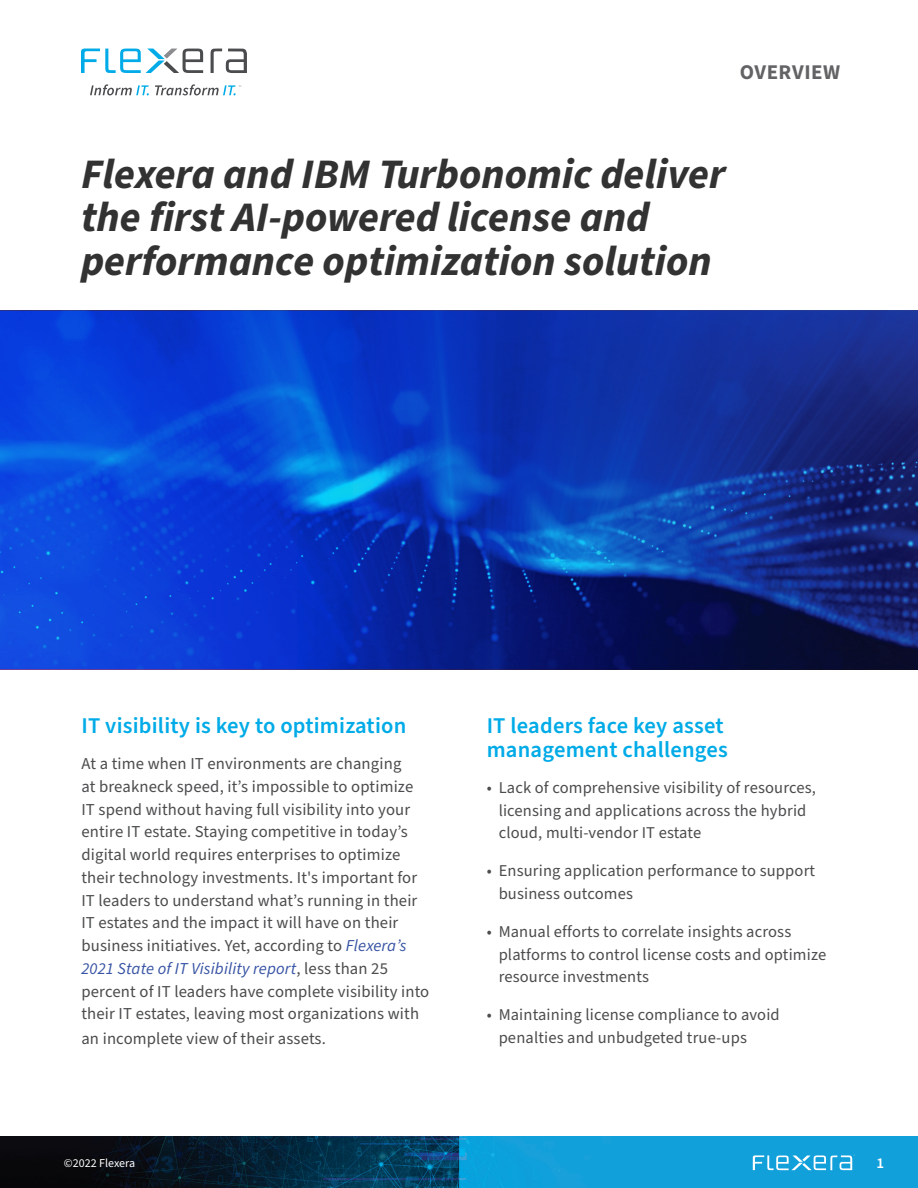
<style>
.page{position:relative;width:918px;height:1188px;background:#fff}
.page>*{position:absolute;margin:0;border:0;box-sizing:border-box;transform-origin:0 0}
.t1{font:italic 700 42px/43.5px "Source Sans Pro";color:#323232}
.t2{font:600 22.5px/24px "Source Sans Pro";letter-spacing:.01em;color:#00abe7}
.t3{font:21px "Source Sans Variable";letter-spacing:.035em;color:#636366}
.t4{font:16.65px/22.8px "Source Sans Pro";letter-spacing:.01em;color:#4b4c4d}
.t5{font:16.5px/22.5px "Source Sans Pro";letter-spacing:.01em;color:#4b4c4d}
.t6{font:600 15px "Source Sans Pro";color:#fff}
.t7{font:12px "Source Sans Pro";color:#fff}
.s1{font-style:italic;color:#3854a4}
</style>
<div class="page">
<img style="left:0;top:1137px;width:918px;height:51px">
<svg style="left:753px;top:1155px;width:102px;height:15px"></svg>
<svg style="left:90px;top:84px;width:59px;height:11px"></svg>
<svg style="left:155px;top:84px;width:86px;height:11px"></svg>
<svg style="left:211px;top:49px;width:36px;height:24px"></svg>
<svg style="left:81px;top:49px;width:122px;height:24px"></svg>
<svg style="left:0;top:311px;width:918px;height:358px;background:#0b36ae"></svg>
<p class="t3" style="left:740px;top:60px;width:102px">OVERVIEW</p>
<h1 class="t1" style="left:81px;top:153px;width:646px">Flexera and IBM Turbonomic deliver the first AI-powered license and performance optimization solution</h1>
<h2 class="t2" style="left:81px;top:714px;width:326px">IT visibility is key to optimization</h2>
<p class="t4" style="left:81px;top:753px;width:349px">At a time when IT environments are changing<br>at breakneck speed, it’s impossible to optimize IT spend without having full visibility into your entire IT estate. Staying competitive in today’s digital world requires enterprises to optimize their technology investments. It's important for IT leaders to understand what’s running in their IT estates and the impact it will have on their business initiatives. Yet, according to <span class="s1">Flexera’s 2021 State of IT Visibility report</span>, less than 25 percent of IT leaders have complete visibility into their IT estates, leaving most organizations with</p>
<p class="t4" style="left:81px;top:1027px;width:246px">an incomplete view of their assets.</p>
<h2 class="t2" style="left:487px;top:714px;width:243px">IT leaders face key asset management challenges</h2>
<p class="t5" style="left:499px;top:777px;width:319px;text-indent:-12px">• Lack of comprehensive visibility of resources, licensing and applications across the hybrid cloud, multi-vendor IT estate</p>
<p class="t5" style="left:499px;top:860px;width:318px;text-indent:-12px">• Ensuring application performance to support business outcomes</p>
<p class="t5" style="left:499px;top:921px;width:329px;text-indent:-12px">• Manual efforts to correlate insights across platforms to control license costs and optimize resource investments</p>
<p class="t5" style="left:499px;top:1004px;width:283px;text-indent:-12px">• Maintaining license compliance to avoid penalties and unbudgeted true-ups</p>
<p class="t7" style="left:64px;top:1155px;width:73px">©2022 Flexera</p>
<p class="t6" style="left:877px;top:1153px;width:9px">1</p>
</div>
